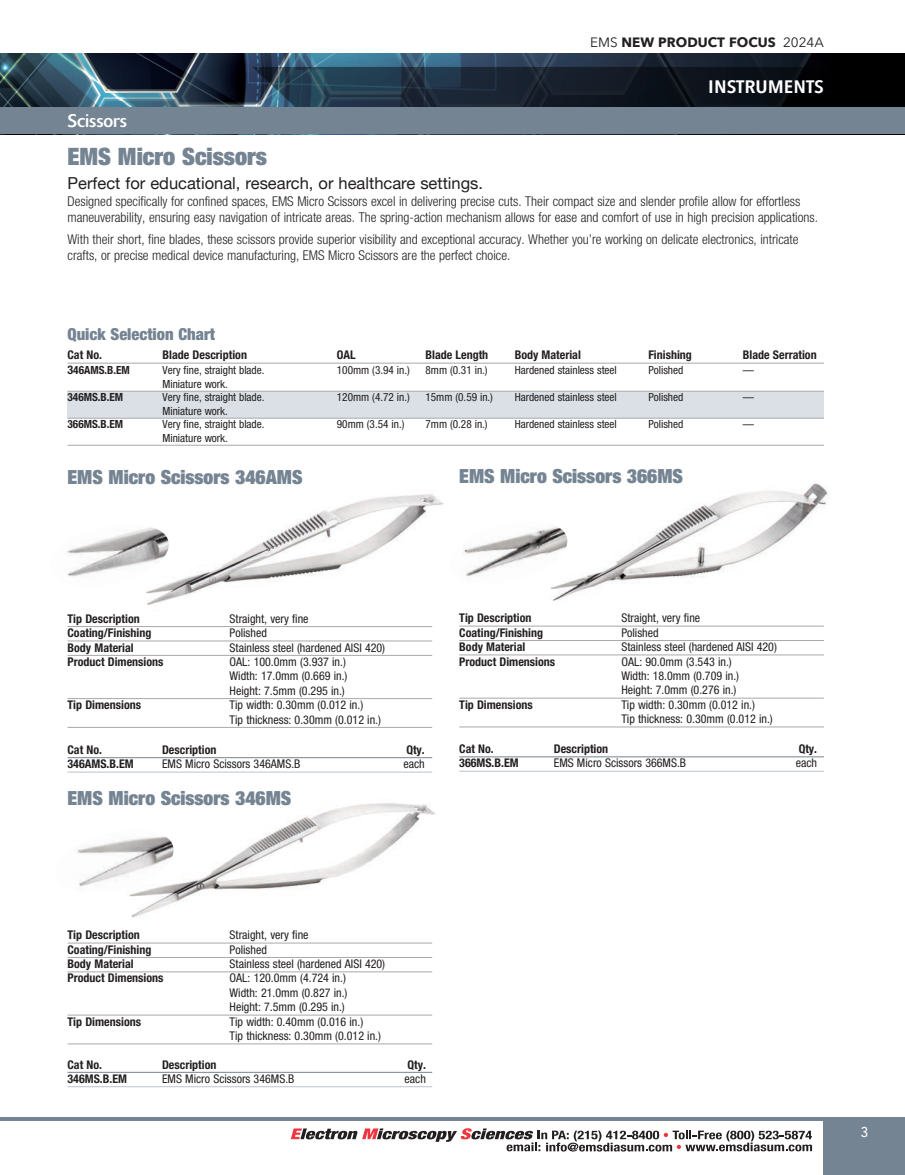
<style>
.page{position:relative;width:905px;height:1175px;background:#fff}
.page>*{position:absolute;margin:0;border:0;box-sizing:border-box;transform-origin:0 0}
.t1{font:900 condensed 24px "Helvetica Neue LT Std";color:#758492}
.t2{font:900 condensed 19.5px "Helvetica Neue LT Std";color:#758492}
.t3{font:600 18px "Avenir Next Condensed";color:#fff;scale:1.2 1}
.t4{font:18px "Delta";color:#fff}
.t5{font:16.5px "Helvetica Neue";color:#231f20}
.t6{font:900 condensed 16.5px "Helvetica Neue LT Std";color:#758492}
.t7{font:500 14.25px "Avenir Next";color:#fff;scale:.9 1}
.t8{font:300 condensed 13.5px/16.2px "Helvetica Neue LT Std";color:#231f20}
.t9{font:700 13.5px "Avenir Next";color:#231f20}
.t10{font:condensed 12px/14.4px "Helvetica Neue LT Std";color:#231f20}
.t11{font:700 condensed 12px "Helvetica Neue LT Std";color:#231f20}
.t12{font:condensed 11.25px "Helvetica Neue LT Std";color:#231f20}
.t13{font:700 condensed 11.25px "Helvetica Neue LT Std";color:#231f20}
.s1{font-weight:400}
.s2{font-size:12px}
</style>
<div class="page">
<div style="left:68px;top:391px;width:756px;height:27px;background:#dae0e5"></div>
<img style="left:0;top:53px;width:904px;height:54px">
<svg style="left:252px;top:67px;width:652px;height:40px;background:#15202c"></svg>
<div style="left:0;top:107px;width:904px;height:27px;background:#758492"></div>
<svg style="left:291px;top:1128px;width:521px;height:23px"></svg>
<div style="left:824px;top:1120px;width:80px;height:54px;background:#758492"></div>
<hr style="left:0;top:1117px;width:904px;height:3px;background:#758492">
<hr style="left:68px;top:363px;width:756px;height:1px;background:#a8a9ad">
<hr style="left:68px;top:391px;width:756px;height:1px;background:#a8a9ad">
<hr style="left:68px;top:418px;width:756px;height:1px;background:#a8a9ad">
<hr style="left:68px;top:445px;width:756px;height:1px;background:#a8a9ad">
<img style="left:146px;top:494px;width:298px;height:111px">
<img style="left:67px;top:520px;width:105px;height:71px">
<hr style="left:68px;top:757px;width:364px;height:1px;background:#758492">
<hr style="left:68px;top:771px;width:364px;height:1px;background:#bcc3cd">
<hr style="left:68px;top:626px;width:364px;height:1px;background:#a8a9ad">
<hr style="left:68px;top:640px;width:364px;height:1px;background:#a8a9ad">
<hr style="left:68px;top:655px;width:364px;height:1px;background:#a8a9ad">
<hr style="left:68px;top:698px;width:364px;height:1px;background:#a8a9ad">
<hr style="left:68px;top:727px;width:364px;height:1px;background:#a8a9ad">
<img style="left:131px;top:803px;width:304px;height:114px">
<img style="left:77px;top:825px;width:100px;height:72px">
<hr style="left:68px;top:1072px;width:364px;height:1px;background:#758492">
<hr style="left:68px;top:1086px;width:364px;height:1px;background:#bcc3cd">
<hr style="left:68px;top:942px;width:364px;height:1px;background:#a8a9ad">
<hr style="left:68px;top:957px;width:364px;height:1px;background:#a8a9ad">
<hr style="left:68px;top:971px;width:364px;height:1px;background:#a8a9ad">
<hr style="left:68px;top:1014px;width:364px;height:1px;background:#a8a9ad">
<hr style="left:68px;top:1043px;width:364px;height:1px;background:#a8a9ad">
<img style="left:551px;top:483px;width:277px;height:118px">
<img style="left:463px;top:516px;width:107px;height:72px">
<hr style="left:459px;top:756px;width:365px;height:1px;background:#758492">
<hr style="left:459px;top:771px;width:365px;height:1px;background:#bcc3cd">
<hr style="left:459px;top:625px;width:365px;height:1px;background:#a8a9ad">
<hr style="left:459px;top:640px;width:365px;height:1px;background:#a8a9ad">
<hr style="left:459px;top:654px;width:365px;height:1px;background:#a8a9ad">
<hr style="left:459px;top:697px;width:365px;height:1px;background:#a8a9ad">
<hr style="left:459px;top:726px;width:365px;height:1px;background:#a8a9ad">
<p class="t4" style="left:68px;top:114px;width:61px">Scissors</p>
<p class="t9" style="left:590px;top:34px;width:235px"><span class="s1">EMS</span> NEW PRODUCT FOCUS <span class="s1">2024A</span></p>
<p class="t3" style="left:708px;top:75px;width:98px">INSTRUMENTS</p>
<p class="t1" style="left:68px;top:147px;width:201px">EMS Micro Scissors</p>
<p class="t5" style="left:68px;top:173px;width:417px">Perfect for educational, research, or healthcare settings.</p>
<p class="t8" style="left:68px;top:194px;width:752px">Designed specifically for confined spaces, EMS Micro Scissors excel in delivering precise cuts. Their compact size and slender profile allow for effortless maneuverability, ensuring easy navigation of intricate areas. The spring-action mechanism allows for ease and comfort of use in high precision applications.</p>
<p class="t8" style="left:68px;top:232px;width:732px">With their short, fine blades, these scissors provide superior visibility and exceptional accuracy. Whether you’re working on delicate electronics, intricate crafts, or precise medical device manufacturing, EMS Micro Scissors are the perfect choice.</p>
<p class="t6" style="left:68px;top:328px;width:149px">Quick Selection Chart</p>
<p class="t11" style="left:68px;top:351px;width:36px">Cat No.</p>
<p class="t11" style="left:162px;top:351px;width:86px">Blade Description</p>
<p class="t11" style="left:337px;top:351px;width:20px">OAL</p>
<p class="t11" style="left:425px;top:351px;width:64px">Blade Length</p>
<p class="t11" style="left:514px;top:351px;width:68px">Body Material</p>
<p class="t11" style="left:648px;top:351px;width:45px">Finishing</p>
<p class="t11" style="left:743px;top:351px;width:75px">Blade Serration</p>
<p class="t13" style="left:68px;top:366px;width:64px"><span class="s2">3</span>46AMS.B.EM</p>
<p class="t12" style="left:162px;top:366px;width:103px">Very fine, straight blade.</p>
<p class="t12" style="left:337px;top:366px;width:74px">100mm (3.94 in.)</p>
<p class="t12" style="left:425px;top:366px;width:64px">8mm (0.31 in.)</p>
<p class="t12" style="left:514px;top:366px;width:104px">Hardened stainless steel</p>
<p class="t12" style="left:648px;top:366px;width:36px">Polished</p>
<p class="t12" style="left:743px;top:366px;width:13px">—</p>
<p class="t12" style="left:162px;top:379px;width:67px">Miniature work.</p>
<p class="t13" style="left:68px;top:393px;width:57px">346MS.B.EM</p>
<p class="t12" style="left:162px;top:393px;width:103px">Very fine, straight blade.</p>
<p class="t12" style="left:337px;top:393px;width:74px">120mm (4.72 in.)</p>
<p class="t12" style="left:425px;top:393px;width:69px">15mm (0.59 in.)</p>
<p class="t12" style="left:514px;top:393px;width:104px">Hardened stainless steel</p>
<p class="t12" style="left:648px;top:393px;width:36px">Polished</p>
<p class="t12" style="left:743px;top:393px;width:13px">—</p>
<p class="t12" style="left:162px;top:406px;width:67px">Miniature work.</p>
<p class="t13" style="left:68px;top:420px;width:57px">366MS.B.EM</p>
<p class="t12" style="left:162px;top:420px;width:103px">Very fine, straight blade.</p>
<p class="t12" style="left:337px;top:420px;width:69px">90mm (3.54 in.)</p>
<p class="t12" style="left:425px;top:420px;width:64px">7mm (0.28 in.)</p>
<p class="t12" style="left:514px;top:420px;width:104px">Hardened stainless steel</p>
<p class="t12" style="left:648px;top:420px;width:36px">Polished</p>
<p class="t12" style="left:743px;top:420px;width:13px">—</p>
<p class="t12" style="left:162px;top:433px;width:67px">Miniature work.</p>
<p class="t2" style="left:68px;top:470px;width:236px">EMS Micro Scissors 346AMS</p>
<p class="t2" style="left:459px;top:469px;width:225px">EMS Micro Scissors 366MS</p>
<p class="t11" style="left:68px;top:614px;width:74px">Tip Description</p>
<p class="t10" style="left:230px;top:612px;width:80px">Straight, very fine</p>
<p class="t11" style="left:68px;top:628px;width:85px">Coating/Finishing</p>
<p class="t10" style="left:230px;top:627px;width:39px">Polished</p>
<p class="t11" style="left:68px;top:643px;width:68px">Body Material</p>
<p class="t10" style="left:230px;top:641px;width:157px">Stainless steel (hardened AISI 420)</p>
<p class="t11" style="left:68px;top:657px;width:97px">Product Dimensions</p>
<p class="t10" style="left:230px;top:655px;width:119px">OAL: 100.0mm (3.937 in.)<br>Width: 17.0mm (0.669 in.)<br>Height: 7.5mm (0.295 in.)</p>
<p class="t11" style="left:68px;top:700px;width:75px">Tip Dimensions</p>
<p class="t10" style="left:230px;top:699px;width:153px">Tip width: 0.30mm (0.012 in.)<br>Tip thickness: 0.30mm (0.012 in.)</p>
<p class="t11" style="left:68px;top:745px;width:36px">Cat No.</p>
<p class="t11" style="left:162px;top:745px;width:56px">Description</p>
<p class="t11" style="left:406px;top:745px;width:20px">Qty.</p>
<p class="t11" style="left:68px;top:759px;width:68px">346AMS.B.EM</p>
<p class="t10" style="left:162px;top:758px;width:140px">EMS Micro Scissors 346AMS.B</p>
<p class="t10" style="left:403px;top:758px;width:23px">each</p>
<p class="t2" style="left:68px;top:790px;width:225px">EMS Micro Scissors 346MS</p>
<p class="t11" style="left:459px;top:613px;width:74px">Tip Description</p>
<p class="t10" style="left:621px;top:612px;width:80px">Straight, very fine</p>
<p class="t11" style="left:459px;top:628px;width:85px">Coating/Finishing</p>
<p class="t10" style="left:621px;top:626px;width:39px">Polished</p>
<p class="t11" style="left:459px;top:642px;width:68px">Body Material</p>
<p class="t10" style="left:621px;top:640px;width:157px">Stainless steel (hardened AISI 420)</p>
<p class="t11" style="left:459px;top:657px;width:97px">Product Dimensions</p>
<p class="t10" style="left:621px;top:655px;width:119px">OAL: 90.0mm (3.543 in.)<br>Width: 18.0mm (0.709 in.)<br>Height: 7.0mm (0.276 in.)</p>
<p class="t11" style="left:459px;top:700px;width:75px">Tip Dimensions</p>
<p class="t10" style="left:621px;top:698px;width:153px">Tip width: 0.30mm (0.012 in.)<br>Tip thickness: 0.30mm (0.012 in.)</p>
<p class="t11" style="left:459px;top:744px;width:36px">Cat No.</p>
<p class="t11" style="left:554px;top:744px;width:56px">Description</p>
<p class="t11" style="left:798px;top:744px;width:20px">Qty.</p>
<p class="t11" style="left:459px;top:759px;width:61px">366MS.B.EM</p>
<p class="t10" style="left:553px;top:757px;width:134px">EMS Micro Scissors 366MS.B</p>
<p class="t10" style="left:795px;top:757px;width:23px">each</p>
<p class="t11" style="left:68px;top:930px;width:74px">Tip Description</p>
<p class="t10" style="left:230px;top:928px;width:80px">Straight, very fine</p>
<p class="t11" style="left:68px;top:945px;width:85px">Coating/Finishing</p>
<p class="t10" style="left:230px;top:943px;width:39px">Polished</p>
<p class="t11" style="left:68px;top:959px;width:68px">Body Material</p>
<p class="t10" style="left:230px;top:957px;width:157px">Stainless steel (hardened AISI 420)</p>
<p class="t11" style="left:68px;top:973px;width:97px">Product Dimensions</p>
<p class="t10" style="left:230px;top:972px;width:119px">OAL: 120.0mm (4.724 in.)<br>Width: 21.0mm (0.827 in.)<br>Height: 7.5mm (0.295 in.)</p>
<p class="t11" style="left:68px;top:1017px;width:75px">Tip Dimensions</p>
<p class="t10" style="left:230px;top:1015px;width:153px">Tip width: 0.40mm (0.016 in.)<br>Tip thickness: 0.30mm (0.012 in.)</p>
<p class="t11" style="left:68px;top:1060px;width:36px">Cat No.</p>
<p class="t11" style="left:162px;top:1060px;width:56px">Description</p>
<p class="t11" style="left:407px;top:1060px;width:20px">Qty.</p>
<p class="t11" style="left:68px;top:1074px;width:61px">346MS.B.EM</p>
<p class="t10" style="left:162px;top:1072px;width:134px">EMS Micro Scissors 346MS.B</p>
<p class="t10" style="left:404px;top:1072px;width:23px">each</p>
<p class="t7" style="left:860px;top:1122px;width:10px">3</p>
</div>
